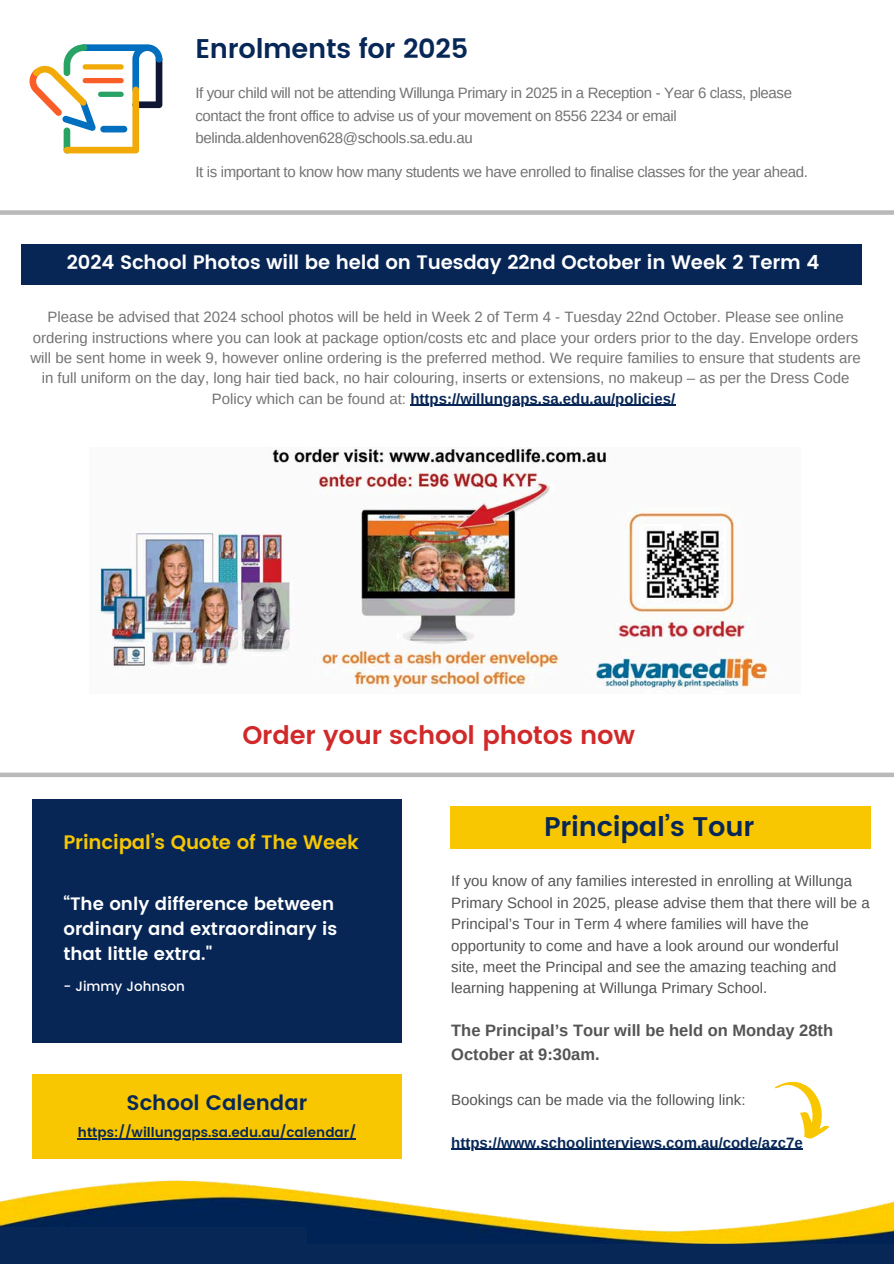
<style>
.page{position:relative;width:894px;height:1264px;background:#fff}
.page>*{position:absolute;margin:0;border:0;box-sizing:border-box;transform-origin:0 0}
.t1{font:600 27px "Poppins";letter-spacing:-.01em;color:#072757}
.t2{font:600 25.5px "Poppins";letter-spacing:-.005em;color:#d1292a}
.t3{font:600 21px "Poppins";color:#072757}
.t4{font:600 19.5px "Poppins";letter-spacing:-.005em;color:#fff}
.t5{font:600 19.5px "Poppins";letter-spacing:-.005em;color:#f8c702}
.t6{font:600 18px/25px "Poppins";color:#fff}
.t7{font:700 16.5px/23.7px "Arimo";color:#545454}
.t8{font:15px/20.2px "Arimo";color:#737373;text-align:center}
.t9{font:15px/21.3px "Arimo";color:#545454}
.t10{font:15px/22.5px "Arimo";letter-spacing:-.025em;color:#737373}
.t11{font:700 15px "Arimo";color:#072757}
.t12{font:600 13.5px "Poppins";color:#072757}
.t13{font:500 13.5px "Poppins";color:#fff}
.s1{font-weight:700;color:#072656}
</style>
<div class="page">
<img style="left:0;top:1158px;width:893px;height:86px">
<div style="left:0;top:1244px;width:893px;height:19px;background:#072757"></div>
<div style="left:0;top:1227px;width:306px;height:36px;background:#072757"></div>
<div style="left:32px;top:799px;width:369px;height:244px;background:#072656"></div>
<div style="left:32px;top:1074px;width:369px;height:84px;background:#f8c702"></div>
<hr style="left:78px;top:1138px;width:278px;height:1px;background:#072757">
<div style="left:0;top:210px;width:893px;height:5px;background:#b9b9b9"></div>
<img style="left:99px;top:447px;width:669px;height:242px">
<div style="left:0;top:772px;width:893px;height:5px;background:#b9b9b9"></div>
<div style="left:450px;top:806px;width:420px;height:42px;background:#f8c702"></div>
<hr style="left:451px;top:1148px;width:352px;height:1px;background:#072757">
<svg style="left:774px;top:1081px;width:56px;height:58px"></svg>
<svg style="left:30px;top:44px;width:132px;height:109px"></svg>
<div style="left:21px;top:244px;width:840px;height:40px;background:#072656"></div>
<hr style="left:410px;top:404px;width:265px;height:2px;background:#072656">
<h1 class="t1" style="left:195px;top:33px;width:274px">Enrolments for 2025</h1>
<p class="t10" style="left:195px;top:82px;width:598px">If your child will not be attending Willunga Primary in 2025 in a Reception - Year 6 class, please contact the front office to advise us of your movement on 8556 2234 or email belinda.aldenhoven628@schools.sa.edu.au</p>
<h3 class="t10" style="left:195px;top:160px;width:613px">It is important to know how many students we have enrolled to finalise classes for the year ahead.</h3>
<h3 class="t4" style="left:67px;top:250px;width:753px">2024 School Photos will be held on Tuesday 22nd October in Week 2 Term 4</h3>
<p class="t8" style="left:30px;top:307px;width:831px">Please be advised that 2024 school photos will be held in Week 2 of Term 4 - Tuesday 22nd October. Please see online ordering instructions where you can look at package option/costs etc and place your orders prior to the day. Envelope orders will be sent home in week 9, however online ordering is the preferred method. We require families to ensure that students are in full uniform on the day, long hair tied back, no hair colouring, inserts or extensions, no makeup – as per the Dress Code Policy which can be found at: <span class="s1">https://willungaps.sa.edu.au/policies/</span></p>
<p class="t2" style="left:242px;top:720px;width:394px">Order your school photos now</p>
<h4 class="t5" style="left:63px;top:831px;width:297px">Principal’s Quote of The Week</h4>
<h4 class="t6" style="left:63px;top:891px;width:275px">“The only difference between ordinary and extraordinary is that little extra."</h4>
<h2 class="t13" style="left:63px;top:978px;width:123px">- Jimmy Johnson</h2>
<p class="t3" style="left:127px;top:1090px;width:182px">School Calendar</p>
<p class="t12" style="left:78px;top:1124px;width:279px">https://willungaps.sa.edu.au/calendar/</p>
<p class="t1" style="left:544px;top:810px;width:212px">Principal’s Tour</p>
<p class="t9" style="left:451px;top:870px;width:420px">If you know of any families interested in enrolling at Willunga Primary School in 2025, please advise them that there will be a Principal’s Tour in Term 4 where families will have the opportunity to come and have a look around our wonderful site, meet the Principal and see the amazing teaching and learning happening at Willunga Primary School.</p>
<p class="t7" style="left:451px;top:1018px;width:383px">The Principal’s Tour will be held on Monday 28th<br>October at 9:30am.</p>
<h1 class="t9" style="left:451px;top:1088px;width:296px">Bookings can be made via the following link:</h1>
<h2 class="t11" style="left:451px;top:1133px;width:353px">https://www.schoolinterviews.com.au/code/azc7e</h2>
</div>
